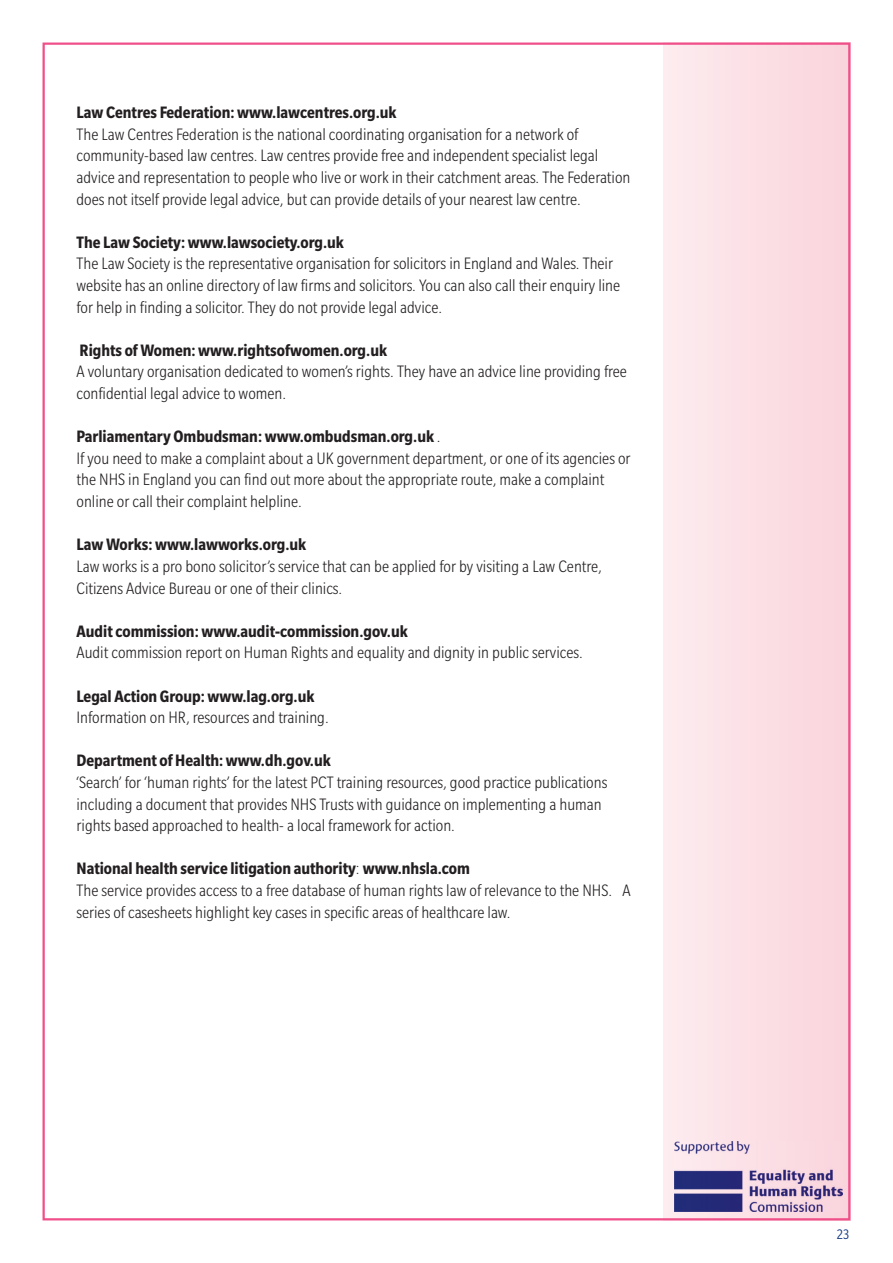
<style>
.page{position:relative;width:893px;height:1263px;background:#fff}
.page>*{position:absolute;margin:0;border:0;box-sizing:border-box;transform-origin:0 0}
.t1{font:300 condensed 18px/21.6px "Slate";color:#231f20}
.t2{font:700 condensed 18px "Slate";color:#231f20}
.t3{font:condensed 15px "Slate";color:#113880}
.s1{font-weight:700}
</style>
<div class="page">
<div style="left:663px;top:43px;width:187px;height:1177px;background:#fcdfe6"></div>
<img style="left:674px;top:1141px;width:168px;height:70px">
<p class="t2" style="left:77px;top:106px;width:322px">LawCentres Federation:www.lawcentres.org.uk</p>
<p class="t1" style="left:77px;top:125px;width:555px">The Law Centres Federation is the national coordinating organisation for a network of community-based law centres. Law centres provide free and independent specialist legal advice and representation to people who live or work in their catchment areas. The Federation does not itself provide legal advice, but can provide details of your nearest law centre.</p>
<p class="t2" style="left:77px;top:236px;width:269px">The LawSociety:www.lawsociety.org.uk</p>
<p class="t1" style="left:77px;top:254px;width:545px">The Law Society is the representative organisation for solicitors in England and Wales. Their website has an online directory of law firms and solicitors. You can also call their enquiry line for help in finding a solicitor. They do not provide legal advice.</p>
<p class="t2" style="left:80px;top:344px;width:309px">Rights ofWomen:www.rightsofwomen.org.uk</p>
<p class="t1" style="left:77px;top:362px;width:552px">A voluntary organisation dedicated to women’s rights. They have an advice line providing free confidential legal advice to women.</p>
<p class="t1" style="left:77px;top:427px;width:556px"><span class="s1">Parliamentary Ombudsman:www.ombudsman.org.uk</span> .<br>If you need to make a complaint about a UK government department, or one of its agencies or the NHS in England you can find out more about the appropriate route, make a complaint online or call their complaint helpline.</p>
<p class="t2" style="left:77px;top:538px;width:231px">LawWorks:www.lawworks.org.uk</p>
<p class="t1" style="left:77px;top:557px;width:527px">Law works is a pro bono solicitor’s service that can be applied for by visiting a Law Centre,<br>Citizens Advice Bureau or one of their clinics.</p>
<p class="t2" style="left:77px;top:625px;width:333px">Auditcommission:www.audit-commission.gov.uk</p>
<p class="t1" style="left:77px;top:643px;width:508px">Audit commission report on Human Rights and equality and dignity in public services.</p>
<p class="t2" style="left:77px;top:690px;width:239px">Legal Action Group:www.lag.org.uk</p>
<p class="t1" style="left:77px;top:708px;width:254px">Information on HR, resources and training.</p>
<p class="t2" style="left:77px;top:755px;width:256px">Department of Health:www.dh.gov.uk</p>
<p class="t1" style="left:77px;top:773px;width:532px">‘Search’ for ‘human rights’ for the latest PCT training resources, good practice publications including a document that provides NHS Trusts with guidance on implementing a human rights based approached to health- a local framework for action.</p>
<p class="t1" style="left:77px;top:859px;width:556px"><span class="s1">National health service litigation authority</span>: <span class="s1">www.nhsla.com<br></span>The service provides access to a free database of human rights law of relevance to the NHS. A series of casesheets highlight key cases in specific areas of healthcare law.</p>
<p class="t3" style="left:837px;top:1229px;width:14px">23</p>
</div>
